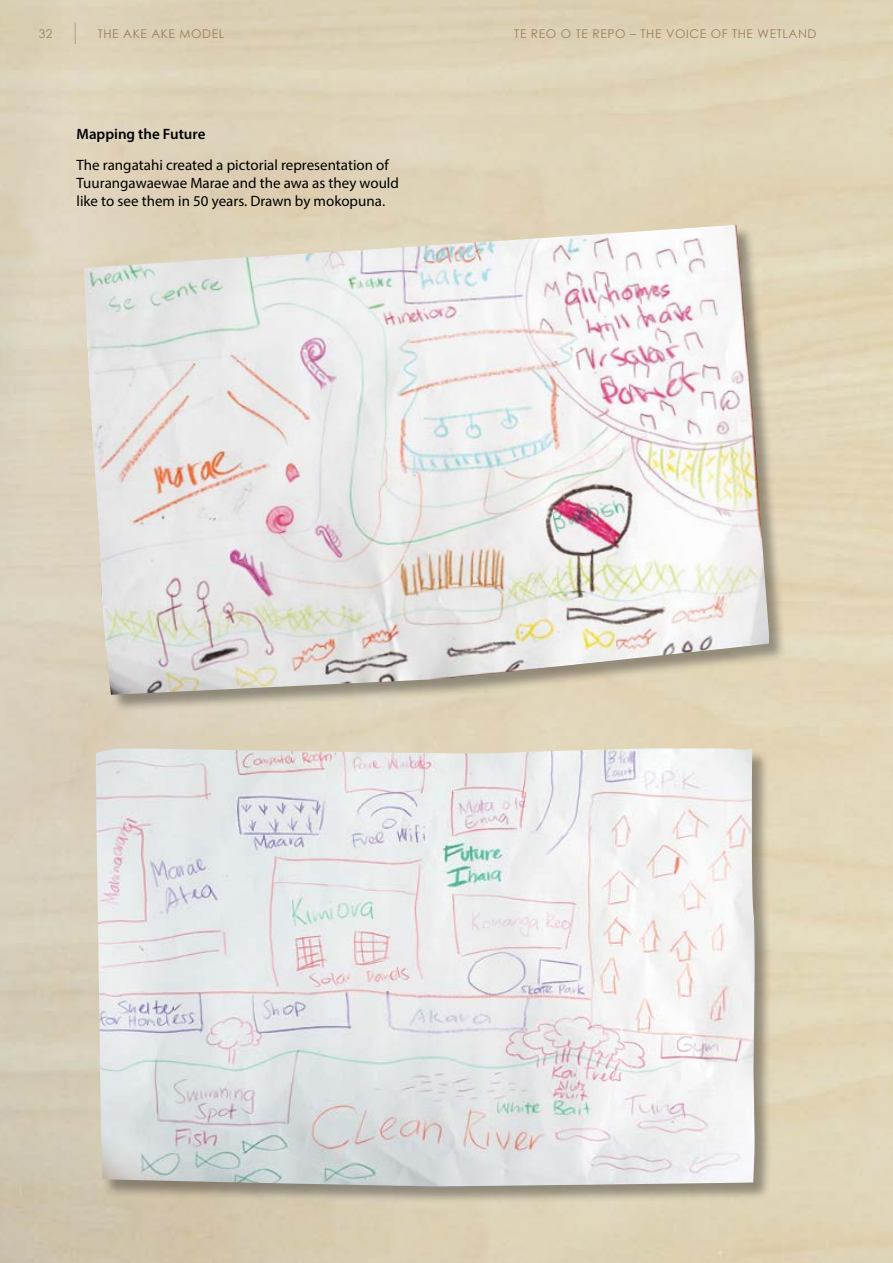
<style>
.page{position:relative;width:893px;height:1263px;background:#fff}
.page>*{position:absolute;margin:0;border:0;box-sizing:border-box;transform-origin:0 0}
.t1{font:15px/18px "Myriad Pro";color:#000}
.t2{font:600 15px "Myriad Pro";color:#000}
.t3{font:12px "Century Gothic";letter-spacing:.05em;color:#9b7f58}
</style>
<div class="page">
<div style="left:85px;top:225px;width:702px;height:487px;background:#000;opacity:.35"></div>
<img style="left:84px;top:225px;width:686px;height:470px">
<div style="left:97px;top:749px;width:675px;height:454px;background:#000;opacity:.35"></div>
<img style="left:96px;top:748px;width:660px;height:438px">
<svg style="left:75px;top:21px;width:1px;height:23px"></svg>
<p class="t3" style="left:39px;top:22px;width:15px">32</p>
<p class="t3" style="left:98px;top:22px;width:128px">THE AKE AKE MODEL</p>
<p class="t3" style="left:514px;top:22px;width:304px">TE REO O TE REPO – THE VOICE OF THE WETLAND</p>
<p class="t3" style="left:39px;top:25px;width:15px">32</p>
<p class="t3" style="left:98px;top:25px;width:128px">THE AKE AKE MODEL</p>
<p class="t3" style="left:514px;top:25px;width:304px">TE REO O TE REPO – THE VOICE OF THE WETLAND</p>
<p class="t2" style="left:77px;top:124px;width:130px">Mapping the Future</p>
<p class="t1" style="left:77px;top:155px;width:324px">The rangatahi created a pictorial representation of<br>Tuurangawaewae Marae and the awa as they would like to see them in 50 years. Drawn by mokopuna.</p>
</div>
